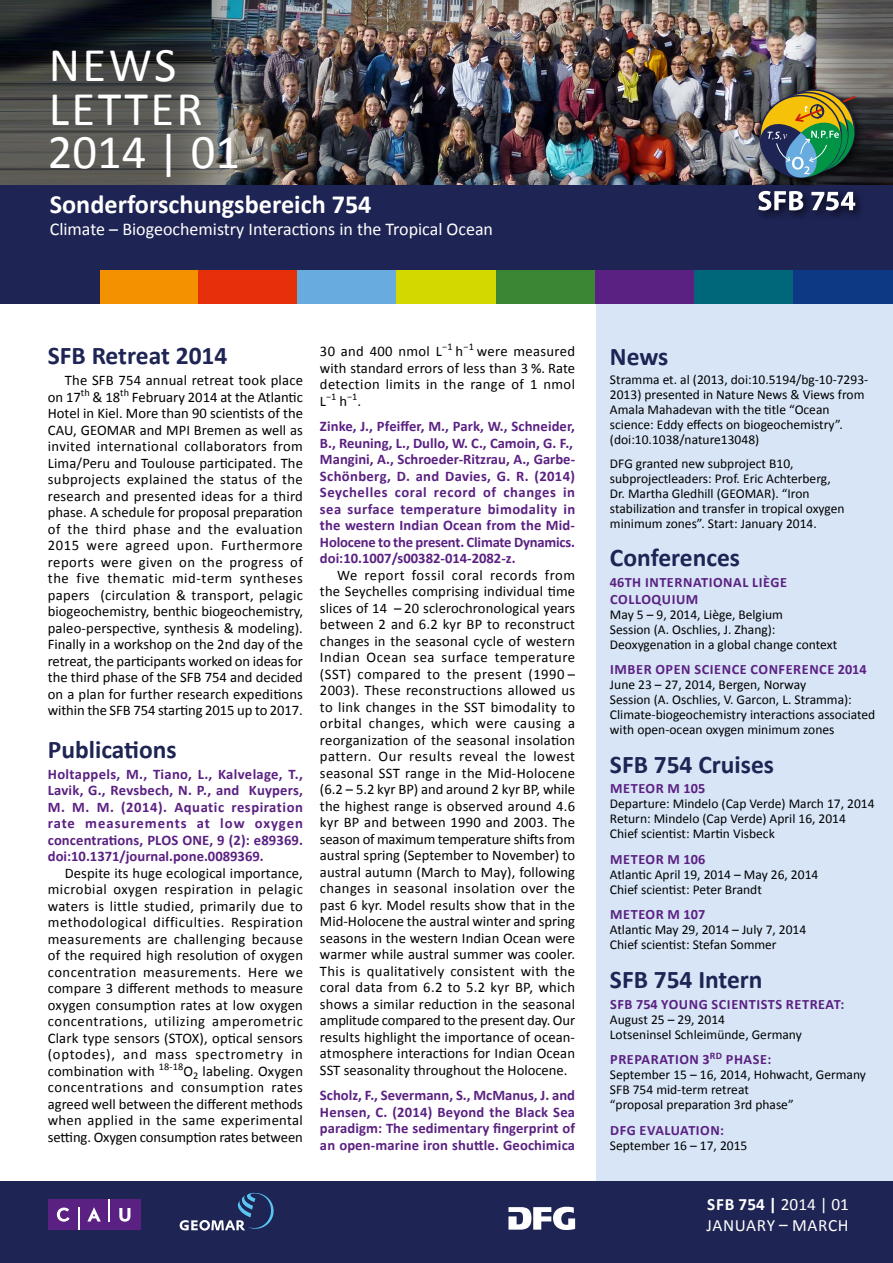
<style>
.page{position:relative;width:893px;height:1263px;background:#fff}
.page>*{position:absolute;margin:0;border:0;box-sizing:border-box;transform-origin:0 0}
.t1{font:48.6px "Calibri";letter-spacing:.05em;color:#fff}
.t2{font:700 26.25px "Calibri";color:#fff}
.Headline{font:700 25.5px "Calibri";color:#1e2454}
.t3{font:18px "Calibri";color:#fff}
.t4{font:700 17.25px "Calibri";letter-spacing:.02em;color:#fff}
.t5{font:17.25px "Calibri";letter-spacing:.04em;color:#fff}
.fließtext{font:14.7px/16.5px "Calibri";color:#000;text-align:justify}
.lila_fett{font:700 14.7px/16.5px "Calibri";color:#5b2182;text-align:justify}
.spalte_Grossbuchst{font:700 14.25px/16.5px "Calibri";letter-spacing:.04em;color:#5b2182}
.veranstaltungen{font:13.5px/15px "Calibri";color:#000}
.fließtext-2{font:10.2px "Calibri";color:#000}
.s1{font-size:14.7px}
.s2{font-weight:400}
</style>
<div class="page">
<div style="left:596px;top:214px;width:297px;height:1018px;background:#d7e5f6"></div>
<img style="left:0;top:0;width:893px;height:185px">
<div style="left:0;top:185px;width:893px;height:88px;background:#1e2454"></div>
<div style="left:99px;top:271px;width:99px;height:33px;background:#f39100"></div>
<div style="left:0;top:271px;width:99px;height:33px;background:#1e2454"></div>
<div style="left:198px;top:271px;width:100px;height:33px;background:#e63009"></div>
<div style="left:298px;top:271px;width:99px;height:33px;background:#68acdf"></div>
<div style="left:397px;top:271px;width:99px;height:33px;background:#d3d800"></div>
<div style="left:496px;top:271px;width:99px;height:33px;background:#3b8635"></div>
<div style="left:595px;top:271px;width:99px;height:33px;background:#5b2182"></div>
<div style="left:694px;top:271px;width:100px;height:33px;background:#00677b"></div>
<div style="left:794px;top:271px;width:99px;height:33px;background:#0d3884"></div>
<div style="left:754px;top:85px;width:112px;height:136px;background:#000;opacity:.75"></div>
<img style="left:756px;top:96px;width:102px;height:85px">
<svg style="left:758px;top:191px;width:45px;height:19px"></svg>
<svg style="left:811px;top:192px;width:44px;height:18px"></svg>
<div style="left:0;top:1181px;width:893px;height:82px;background:#1e2454"></div>
<div style="left:48px;top:1199px;width:92px;height:31px;background:#5b2182"></div>
<svg style="left:109px;top:1199px;width:1px;height:23px"></svg>
<svg style="left:78px;top:1207px;width:1px;height:23px"></svg>
<svg style="left:119px;top:1208px;width:11px;height:13px"></svg>
<svg style="left:87px;top:1207px;width:14px;height:14px"></svg>
<svg style="left:57px;top:1207px;width:13px;height:14px"></svg>
<svg style="left:180px;top:1192px;width:94px;height:39px"></svg>
<svg style="left:508px;top:1207px;width:67px;height:23px"></svg>
<p class="t1" style="left:49px;top:34px;width:129px">NEWS</p>
<p class="t1" style="left:49px;top:78px;width:156px">LETTER</p>
<p class="t1" style="left:48px;top:121px;width:194px">2014 | 01</p>
<p class="t2" style="left:50px;top:188px;width:323px">Sonderforschungsbereich 754</p>
<p class="t3" style="left:50px;top:217px;width:445px">Climate – Biogeochemistry Interactions in the Tropical Ocean</p>
<p class="Headline" style="left:48px;top:340px;width:181px">SFB Retreat 2014</p>
<p class="fließtext" style="left:48px;top:372px;width:257px;text-indent:17px">The SFB 754 annual retreat took place on 17<sup>th</sup> &amp; 18<sup>th</sup> February 2014 at the Atlantic Hotel in Kiel. More than 90 scientists of the CAU, GEOMAR and MPI Bremen as well as invited international collaborators from Lima/Peru and Toulouse participated. The subprojects explained the status of the research and presented ideas for a third phase. A schedule for proposal preparation of the third phase and the evaluation 2015 were agreed upon. Furthermore reports were given on the progress of the five thematic mid-term syntheses papers (circulation &amp; transport, pelagic biogeochemistry, benthic biogeochemistry, paleo-perspective, synthesis &amp; modeling).<br>Finally in a workshop on the 2nd day of the retreat, the participants worked on ideas for the third phase of the SFB 754 and decided on a plan for further research expeditions within the SFB 754 starting 2015 up to 2017.</p>
<p class="Headline" style="left:48px;top:733px;width:130px">Publications</p>
<p class="lila_fett" style="left:48px;top:765px;width:257px">Holtappels, M., Tiano, L., Kalvelage, T., Lavik, G., Revsbech, N. P., and Kuypers, M. M. M. (2014). Aquatic respiration rate measurements at low oxygen concentrations, PLOS ONE, 9 (2): e89369. doi:10.1371/journal.pone.0089369.</p>
<p class="fließtext" style="left:48px;top:864px;width:257px;text-indent:17px">Despite its huge ecological importance, microbial oxygen respiration in pelagic waters is little studied, primarily due to methodological difficulties. Respiration measurements are challenging because of the required high resolution of oxygen concentration measurements. Here we compare 3 different methods to measure oxygen consumption rates at low oxygen concentrations, utilizing amperometric Clark type sensors (STOX), optical sensors (optodes), and mass spectrometry in combination with <sup>18-18</sup>O<sub>2</sub> labeling. Oxygen concentrations and consumption rates agreed well between the different methods when applied in the same experimental setting. Oxygen consumption rates between</p>
<p class="fließtext" style="left:320px;top:343px;width:257px">30 and 400 nmol L<sup>−1</sup> h<sup>−1</sup> were measured with standard errors of less than 3 %. Rate detection limits in the range of 1 nmol</p>
<p class="fließtext-2" style="left:320px;top:390px;width:43px"><span class="s1">L</span>−1 <span class="s1">h</span>−1<span class="s1">.</span></p>
<p class="lila_fett" style="left:320px;top:418px;width:257px">Zinke, J., Pfeiffer, M., Park, W., Schneider,<br>B., Reuning, L., Dullo, W. C., Camoin, G. F.,</p>
<p class="lila_fett" style="left:320px;top:451px;width:257px">Mangini, A., Schroeder-Ritzrau, A., Garbe-Schönberg, D. and Davies, G. R. (2014)<br>Seychelles coral record of changes in sea surface temperature bimodality in the western Indian Ocean from the Mid-Holocene to the present. Climate Dynamics. doi:10.1007/s00382-014-2082-z.</p>
<p class="fließtext" style="left:320px;top:567px;width:257px;text-indent:17px">We report fossil coral records from the Seychelles comprising individual time slices of 14 – 20 sclerochronological years between 2 and 6.2 kyr BP to reconstruct changes in the seasonal cycle of western Indian Ocean sea surface temperature (SST) compared to the present (1990 – 2003). These reconstructions allowed us to link changes in the SST bimodality to orbital changes, which were causing a reorganization of the seasonal insolation pattern. Our results reveal the lowest seasonal SST range in the Mid-Holocene (6.2 – 5.2 kyr BP) and around 2 kyr BP, while the highest range is observed around 4.6 kyr BP and between 1990 and 2003. The season of maximum temperature shifts from austral spring (September to November) to austral autumn (March to May), following changes in seasonal insolation over the past 6 kyr. Model results show that in the Mid-Holocene the austral winter and spring seasons in the western Indian Ocean were warmer while austral summer was cooler.<br>This is qualitatively consistent with the coral data from 6.2 to 5.2 kyr BP, which shows a similar reduction in the seasonal amplitude compared to the present day. Our results highlight the importance of ocean&shy;atmosphere interactions for Indian Ocean SST seasonality throughout the Holocene.</p>
<p class="lila_fett" style="left:320px;top:1087px;width:257px">Scholz, F., Severmann, S., McManus, J. and Hensen, C. (2014) Beyond the Black Sea paradigm: The sedimentary fingerprint of an open-marine iron shuttle. Geochimica</p>
<p class="Headline" style="left:610px;top:340px;width:60px">News</p>
<p class="veranstaltungen" style="left:610px;top:372px;width:260px">Stramma et. al (2013, doi:10.5194/bg-10-7293- 2013) presented in Nature News &amp; Views from Amala Mahadevan with the title “Ocean science: Eddy effects on biogeochemistry”. (doi:10.1038/nature13048)</p>
<p class="veranstaltungen" style="left:610px;top:456px;width:236px">DFG granted new subproject B10, subprojectleaders: Prof. Eric Achterberg, Dr. Martha Gledhill (GEOMAR). “Iron stabilization and transfer in tropical oxygen minimum zones”. Start: January 2014.</p>
<p class="Headline" style="left:610px;top:542px;width:132px">Conferences</p>
<p class="spalte_Grossbuchst" style="left:610px;top:574px;width:179px">46TH INTERNATIONAL LIÈGE<br>COLLOQUIUM</p>
<p class="veranstaltungen" style="left:610px;top:607px;width:175px">May 5 – 9, 2014, Liège, Belgium</p>
<p class="veranstaltungen" style="left:610px;top:622px;width:229px">Session (A. Oschlies, J. Zhang):<br>Deoxygenation in a global change context</p>
<p class="spalte_Grossbuchst" style="left:610px;top:661px;width:258px">IMBER OPEN SCIENCE CONFERENCE 2014</p>
<p class="veranstaltungen" style="left:610px;top:677px;width:198px">June 23 – 27, 2014, Bergen, Norway</p>
<p class="veranstaltungen" style="left:610px;top:692px;width:267px">Session (A. Oschlies, V. Garcon, L. Stramma):<br>Climate-biogeochemistry interactions associated with open-ocean oxygen minimum zones</p>
<p class="Headline" style="left:610px;top:748px;width:166px">SFB 754 Cruises</p>
<p class="spalte_Grossbuchst" style="left:610px;top:780px;width:97px">METEOR M 105</p>
<p class="veranstaltungen" style="left:610px;top:796px;width:266px">Departure: Mindelo (Cap Verde) March 17, 2014</p>
<p class="veranstaltungen" style="left:610px;top:811px;width:238px">Return: Mindelo (Cap Verde) April 16, 2014</p>
<p class="veranstaltungen" style="left:610px;top:826px;width:166px">Chief scientist: Martin Visbeck</p>
<p class="spalte_Grossbuchst" style="left:610px;top:851px;width:97px">METEOR M 106</p>
<p class="veranstaltungen" style="left:610px;top:867px;width:210px">Atlantic April 19, 2014 – May 26, 2014</p>
<p class="veranstaltungen" style="left:610px;top:882px;width:153px">Chief scientist: Peter Brandt</p>
<p class="spalte_Grossbuchst" style="left:610px;top:906px;width:97px">METEOR M 107</p>
<p class="veranstaltungen" style="left:610px;top:922px;width:198px">Atlantic May 29, 2014 – July 7, 2014</p>
<p class="veranstaltungen" style="left:610px;top:937px;width:168px">Chief scientist: Stefan Sommer</p>
<p class="Headline" style="left:610px;top:963px;width:154px">SFB 754 Intern</p>
<p class="spalte_Grossbuchst" style="left:610px;top:996px;width:236px">SFB 754 YOUNG SCIENTISTS RETREAT:</p>
<p class="veranstaltungen" style="left:610px;top:1012px;width:117px">August 25 – 29, 2014</p>
<p class="veranstaltungen" style="left:610px;top:1027px;width:194px">Lotseninsel Schleimünde, Germany</p>
<p class="spalte_Grossbuchst" style="left:610px;top:1051px;width:163px">PREPARATION 3<sup>RD</sup> PHASE:</p>
<p class="veranstaltungen" style="left:610px;top:1067px;width:258px">September 15 – 16, 2014, Hohwacht, Germany</p>
<p class="veranstaltungen" style="left:610px;top:1082px;width:185px">SFB 754 mid-term retreat “proposal preparation 3rd phase”</p>
<p class="spalte_Grossbuchst" style="left:610px;top:1122px;width:115px">DFG EVALUATION:</p>
<p class="veranstaltungen" style="left:610px;top:1138px;width:139px">September 16 – 17, 2015</p>
<p class="t4" style="left:707px;top:1193px;width:143px">SFB 754 | <span class="s2">2014 | 01</span></p>
<p class="t5" style="left:706px;top:1214px;width:144px">JANUARY – MARCH</p>
</div>
